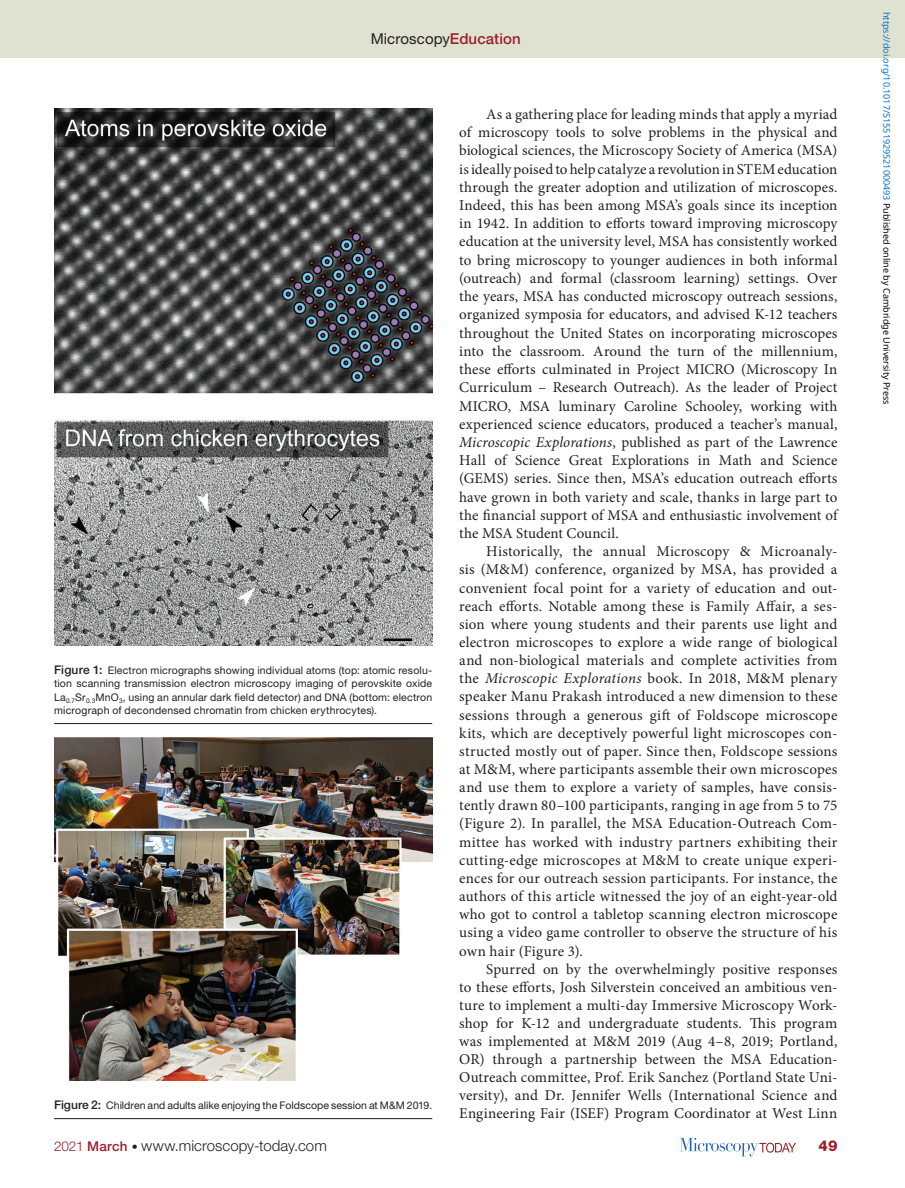
<style>
.page{position:relative;width:905px;height:1188px;background:#fff}
.page>*{position:absolute;margin:0;border:0;box-sizing:border-box;transform-origin:0 0}
.t1{font:15px/18.3px "Minion Pro";letter-spacing:.01em;color:#231f20;text-align:justify}
.t2{font:300 15px "Helvetica Neue LT Std";letter-spacing:.005em;color:#231f20}
.t3{font:15px "Helvetica Neue LT Std";letter-spacing:.005em;color:#231f20}
.t4{font:800 15px "Helvetica Neue LT Std";color:#98212a}
.t5{font:10.5px/13.5px "Helvetica Neue LT Std";letter-spacing:.005em;color:#231f20;text-align:justify}
.t6{font:9px "Noto Sans";color:#0172cf}
.s1{font-weight:500;color:#98212a}
.s2{font-weight:500;font-size:12px}
.s3{font-style:italic}
.s4{font-size:13.5px;color:#98212a}
.s5{font-weight:500;font-size:13.5px;color:#98212a}
.s6{font-size:12px}
.s7{color:#000}
</style>
<div class="page">
<div style="left:0;top:0;width:904px;height:58px;background:#e0e2d1"></div>
<svg style="left:679px;top:1138px;width:117px;height:18px"></svg>
<hr style="left:54px;top:723px;width:378px;height:1px;background:#231f20">
<img style="left:54px;top:108px;width:378px;height:537px">
<hr style="left:54px;top:1118px;width:378px;height:1px;background:#231f20">
<img style="left:54px;top:738px;width:378px;height:343px">
<p class="t3" style="left:371px;top:30px;width:151px">Microscopy<span class="s1">Education</span></p>
<p class="t5" style="left:54px;top:663px;width:380px"><span class="s2">Figure 1:</span> Electron micrographs showing individual atoms (top: atomic resolu&shy;tion scanning transmission electron microscopy imaging of perovskite oxide La<sub>0.7</sub>Sr<sub>0.3</sub>MnO<sub>3</sub>, using an annular dark field detector) and DNA (bottom: electron micrograph of decondensed chromatin from chicken erythrocytes).</p>
<p class="t5" style="left:54px;top:1099px;width:380px"><span class="s2">Figure 2:</span> Children and adults alike enjoying the Foldscope session at M&amp;M 2019.</p>
<p class="t1" style="left:459px;top:105px;width:380px;text-indent:27px">As a gathering place for leading minds that apply a myriad of microscopy tools to solve problems in the physical and biological sciences, the Microscopy Society of America (MSA) is ideally poised to help catalyze a revolution in STEM education through the greater adoption and utilization of microscopes.<br>Indeed, this has been among MSA’s goals since its inception in 1942. In addition to efforts toward improving microscopy education at the university level, MSA has consistently worked to bring microscopy to younger audiences in both informal (outreach) and formal (classroom learning) settings. Over the years, MSA has conducted microscopy outreach sessions, organized symposia for educators, and advised K-12 teachers throughout the United States on incorporating microscopes into the classroom. Around the turn of the millennium, these efforts culminated in Project MICRO (Microscopy In Curriculum – Research Outreach). As the leader of Project MICRO, MSA luminary Caroline Schooley, working with experienced science educators, produced a teacher’s manual, <span class="s3">Microscopic Explorations</span>, published as part of the Lawrence Hall of Science Great Explorations in Math and Science (GEMS) series. Since then, MSA’s education outreach efforts have grown in both variety and scale, thanks in large part to the financial support of MSA and enthusiastic involvement of the MSA Student Council.</p>
<p class="t1" style="left:459px;top:542px;width:380px;text-indent:27px">Historically, the annual Microscopy &amp; Microanaly&shy;sis (M&amp;M) conference, organized by MSA, has provided a convenient focal point for a variety of education and out&shy;reach efforts. Notable among these is Family Affair, a ses&shy;sion where young students and their parents use light and electron microscopes to explore a wide range of biological and non-biological materials and complete activities from the <span class="s3">Microscopic Explorations</span> book. In 2018, M&amp;M plenary speaker Manu Prakash introduced a new dimension to these sessions through a generous gift of Foldscope microscope kits, which are deceptively powerful light microscopes con&shy;structed mostly out of paper. Since then, Foldscope sessions at M&amp;M, where participants assemble their own microscopes and use them to explore a variety of samples, have consis&shy;tently drawn 80–100 participants, ranging in age from 5 to 75 (Figure 2). In parallel, the MSA Education-Outreach Com&shy;mittee has worked with industry partners exhibiting their cutting-edge microscopes at M&amp;M to create unique experi&shy;ences for our outreach session participants. For instance, the authors of this article witnessed the joy of an eight-year-old who got to control a tabletop scanning electron microscope using a video game controller to observe the structure of his own hair (Figure 3).</p>
<p class="t1" style="left:459px;top:960px;width:380px;text-indent:27px">Spurred on by the overwhelmingly positive responses to these efforts, Josh Silverstein conceived an ambitious ven&shy;ture to implement a multi-day Immersive Microscopy Work&shy;shop for K-12 and undergraduate students. This program was implemented at M&amp;M 2019 (Aug 4–8, 2019; Portland, OR) through a partnership between the MSA Education-Outreach committee, Prof. Erik Sanchez (Portland State Uni&shy;versity), and Dr. Jennifer Wells (International Science and Engineering Fair (ISEF) Program Coordinator at West Linn</p>
<p class="t2" style="left:54px;top:1137px;width:274px"><span class="s4">2021</span> <span class="s5">March</span> <span class="s6">•</span> www.microscopy-today.com</p>
<p class="t4" style="left:818px;top:1137px;width:20px">49</p>
<p class="t6" style="left:893px;top:12px;width:394px;rotate:90deg">https://doi.org/10.1017/S1551929521000493 <span class="s7">Published online by Cambridge University Press</span></p>
</div>
